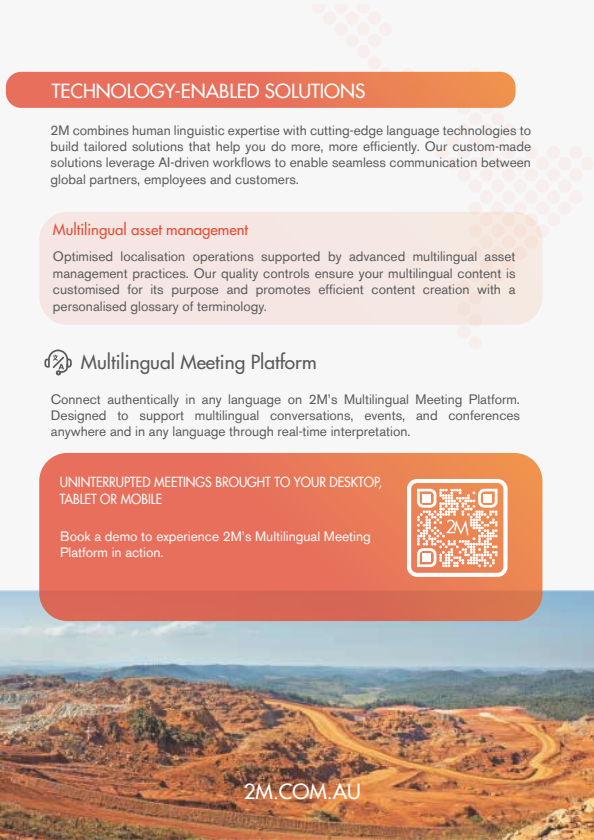
<style>
.page{position:relative;width:594px;height:840px;background:#f7f7f7}
.page>*{position:absolute;margin:0;border:0;box-sizing:border-box;transform-origin:0 0}
.t1{font:500 20.4px "Futura";color:#fff}
.t2{font:500 19.2px "Futura";color:#fff}
.t3{font:500 19.2px "Futura";color:#585a5b}
.t4{font:500 15.2px "Futura";color:#e34e35}
.t5{font:13.6px/16.4px "Akzidenz Grotesk BE";color:#585a5b;text-align:justify}
.t6{font:13.6px/16.4px "Akzidenz Grotesk BE";color:#fff}
.t7{font:500 13.6px/16.4px "Futura";color:#fff;scale:.91 1}
</style>
<div class="page">
<div style="left:524px;top:213px;width:14px;height:13px;background:#f6efed;border-radius:50%"></div>
<div style="left:558px;top:179px;width:14px;height:14px;background:#f6efed;border-radius:50%"></div>
<div style="left:547px;top:190px;width:13px;height:14px;background:#f6efed;border-radius:50%"></div>
<div style="left:569px;top:146px;width:14px;height:13px;background:#f6efed;border-radius:50%"></div>
<div style="left:569px;top:168px;width:14px;height:14px;background:#f6efed;border-radius:50%"></div>
<div style="left:457px;top:146px;width:14px;height:13px;background:#f6efed;border-radius:50%"></div>
<div style="left:446px;top:134px;width:14px;height:14px;background:#f6efed;border-radius:50%"></div>
<div style="left:468px;top:202px;width:14px;height:13px;background:#f6efed;border-radius:50%"></div>
<div style="left:468px;top:157px;width:14px;height:13px;background:#f6efed;border-radius:50%"></div>
<div style="left:468px;top:179px;width:14px;height:14px;background:#f6efed;border-radius:50%"></div>
<div style="left:345px;top:11px;width:14px;height:14px;background:#f6efed;border-radius:50%"></div>
<div style="left:357px;top:22px;width:13px;height:14px;background:#f6efed;border-radius:50%"></div>
<div style="left:368px;top:11px;width:13px;height:14px;background:#f6efed;border-radius:50%"></div>
<div style="left:558px;top:202px;width:14px;height:13px;background:#f6efed;border-radius:50%"></div>
<div style="left:580px;top:157px;width:14px;height:13px;background:#f6efed;border-radius:50%"></div>
<div style="left:569px;top:190px;width:14px;height:14px;background:#f6efed;border-radius:50%"></div>
<div style="left:457px;top:325px;width:14px;height:13px;background:#f6efed;border-radius:50%"></div>
<div style="left:536px;top:224px;width:13px;height:14px;background:#f6efed;border-radius:50%"></div>
<div style="left:457px;top:168px;width:14px;height:14px;background:#f6efed;border-radius:50%"></div>
<div style="left:356px;top:45px;width:14px;height:14px;background:#f6efed;border-radius:50%"></div>
<div style="left:368px;top:56px;width:13px;height:14px;background:#f6efed;border-radius:50%"></div>
<div style="left:345px;top:34px;width:14px;height:13px;background:#f6efed;border-radius:50%"></div>
<div style="left:323px;top:11px;width:13px;height:14px;background:#f6efed;border-radius:50%"></div>
<div style="left:446px;top:157px;width:14px;height:13px;background:#f6efed;border-radius:50%"></div>
<svg style="left:379px;top:68px;width:14px;height:13px"></svg>
<div style="left:334px;top:22px;width:14px;height:14px;background:#f6efed;border-radius:50%"></div>
<div style="left:435px;top:146px;width:14px;height:13px;background:#f6efed;border-radius:50%"></div>
<div style="left:379px;top:22px;width:14px;height:14px;background:#f6efed;border-radius:50%"></div>
<svg style="left:401px;top:68px;width:14px;height:13px"></svg>
<div style="left:513px;top:134px;width:14px;height:14px;background:#f6efed;border-radius:50%"></div>
<svg style="left:469px;top:71px;width:13px;height:1px"></svg>
<div style="left:502px;top:168px;width:14px;height:14px;background:#f6efed;border-radius:50%"></div>
<div style="left:502px;top:146px;width:14px;height:13px;background:#f6efed;border-radius:50%"></div>
<div style="left:524px;top:146px;width:14px;height:13px;background:#f6efed;border-radius:50%"></div>
<div style="left:502px;top:123px;width:14px;height:14px;background:#f6efed;border-radius:50%"></div>
<div style="left:491px;top:112px;width:13px;height:14px;background:#f6efed;border-radius:50%"></div>
<div style="left:513px;top:157px;width:14px;height:13px;background:#f6efed;border-radius:50%"></div>
<div style="left:491px;top:134px;width:14px;height:14px;background:#f6efed;border-radius:50%"></div>
<div style="left:457px;top:123px;width:14px;height:14px;background:#f6efed;border-radius:50%"></div>
<div style="left:469px;top:134px;width:13px;height:14px;background:#f6efed;border-radius:50%"></div>
<div style="left:479px;top:168px;width:14px;height:14px;background:#f6efed;border-radius:50%"></div>
<div style="left:547px;top:168px;width:13px;height:14px;background:#f6efed;border-radius:50%"></div>
<div style="left:558px;top:157px;width:14px;height:13px;background:#f6efed;border-radius:50%"></div>
<div style="left:536px;top:179px;width:13px;height:14px;background:#f6efed;border-radius:50%"></div>
<div style="left:513px;top:202px;width:14px;height:13px;background:#f6efed;border-radius:50%"></div>
<div style="left:524px;top:191px;width:14px;height:13px;background:#f6efed;border-radius:50%"></div>
<div style="left:457px;top:101px;width:14px;height:14px;background:#f6efed;border-radius:50%"></div>
<div style="left:480px;top:123px;width:13px;height:14px;background:#f6efed;border-radius:50%"></div>
<div style="left:469px;top:112px;width:13px;height:14px;background:#f6efed;border-radius:50%"></div>
<div style="left:502px;top:191px;width:14px;height:13px;background:#f6efed;border-radius:50%"></div>
<div style="left:491px;top:157px;width:14px;height:13px;background:#f6efed;border-radius:50%"></div>
<div style="left:524px;top:168px;width:14px;height:14px;background:#f6efed;border-radius:50%"></div>
<div style="left:491px;top:179px;width:14px;height:14px;background:#f6efed;border-radius:50%"></div>
<svg style="left:492px;top:211px;width:12px;height:1px"></svg>
<div style="left:513px;top:179px;width:14px;height:14px;background:#f6efed;border-radius:50%"></div>
<div style="left:6px;top:72px;width:510px;height:36px;background:linear-gradient(to right,#e5665e,#ed8b52);border-radius:15px"></div>
<svg style="left:44px;top:350px;width:28px;height:25px"></svg>
<div style="left:39px;top:212px;width:504px;height:113px;background:#f5e6e3;border-radius:28px"></div>
<img style="left:0;top:590px;width:594px;height:250px">
<svg style="left:39px;top:453px;width:503px;height:168px;background:#e47358"></svg>
<svg style="left:407px;top:479px;width:101px;height:98px"></svg>
<div style="left:423px;top:494px;width:8px;height:8px;background:#fff"></div>
<div style="left:484px;top:494px;width:8px;height:8px;background:#fff"></div>
<div style="left:423px;top:554px;width:8px;height:8px;background:#fff"></div>
<h2 class="t2" style="left:52px;top:79px;width:315px">TECHNOLOGY-ENABLED SOLUTIONS</h2>
<p class="t5" style="left:51px;top:122px;width:482px">2M combines human linguistic expertise with cutting-edge language technologies to build tailored solutions that help you do more, more efficiently. Our custom-made solutions leverage AI-driven workflows to enable seamless communication between global partners, employees and customers.</p>
<p class="t4" style="left:53px;top:220px;width:197px">Multilingual asset management</p>
<p class="t5" style="left:53px;top:248px;width:464px">Optimised localisation operations supported by advanced multilingual asset management practices. Our quality controls ensure your multilingual content is customised for its purpose and promotes efficient content creation with a personalised glossary of terminology.</p>
<h2 class="t3" style="left:81px;top:350px;width:237px">Multilingual Meeting Platform</h2>
<p class="t5" style="left:51px;top:391px;width:471px">Connect authentically in any language on 2M’s Multilingual Meeting Platform.<br>Designed to support multilingual conversations, events, and conferences anywhere and in any language through real-time interpretation.</p>
<p class="t7" style="left:60px;top:474px;width:356px">UNINTERRUPTED MEETINGS BROUGHT TO YOUR DESKTOP,<br>TABLET OR MOBILE</p>
<p class="t6" style="left:60px;top:528px;width:312px">Book a demo to experience 2M’s Multilingual Meeting<br>Platform in action.</p>
<h1 class="t1" style="left:244px;top:779px;width:118px">2M.COM.AU</h1>
</div>
